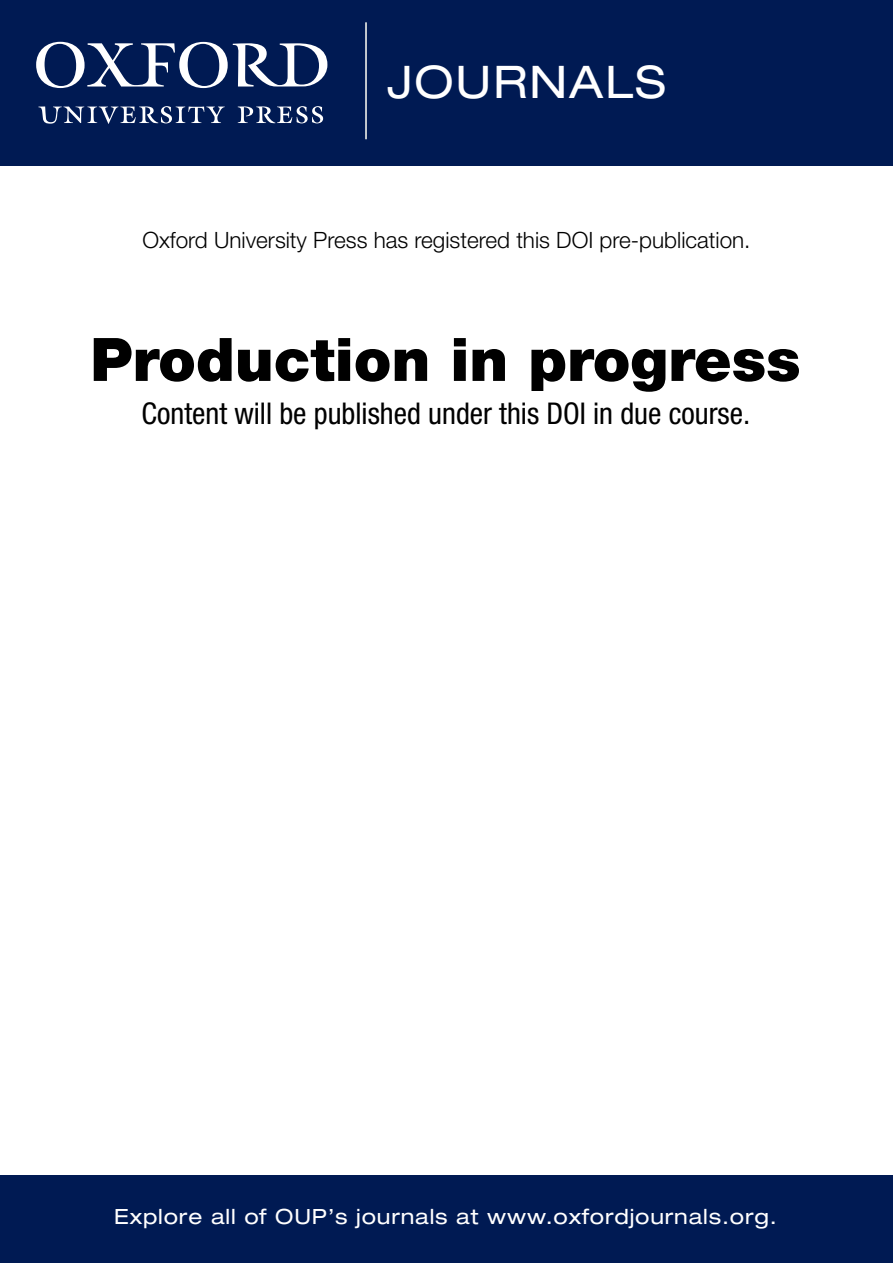
<style>
.page{position:relative;width:893px;height:1263px;background:#fff}
.page>*{position:absolute;margin:0;border:0;box-sizing:border-box;transform-origin:0 0}
.t1{font:900 60px "Helvetica Neue LT Std";color:#000}
.t2{font:expanded 45px "Helvetica Neue LT Std";letter-spacing:.04em;color:#fff}
.t3{font:condensed 30px "Helvetica Neue LT Std";color:#000}
.t4{font:300 22.5px "Helvetica Neue LT Std";color:#000}
.t5{font:expanded 21px "Helvetica Neue LT Std";letter-spacing:.04em;color:#fff}
</style>
<div class="page">
<div style="left:0;top:0;width:893px;height:166px;background:#001a53"></div>
<svg style="left:36px;top:42px;width:291px;height:82px"></svg>
<hr style="left:365px;top:22px;width:2px;height:117px;background:#fffef4">
<div style="left:0;top:1176px;width:893px;height:87px;background:#001a53"></div>
<h2 class="t2" style="left:387px;top:55px;width:280px">JOURNALS</h2>
<p class="t4" style="left:142px;top:226px;width:610px">Oxford University Press has registered this DOI pre-publication.</p>
<h1 class="t1" style="left:90px;top:324px;width:712px">Production in progress</h1>
<h3 class="t3" style="left:142px;top:396px;width:610px">Content will be published under this DOI in due course.</h3>
<p class="t5" style="left:114px;top:1204px;width:664px">Explore all of OUP’s journals at www.oxfordjournals.org.</p>
</div>
